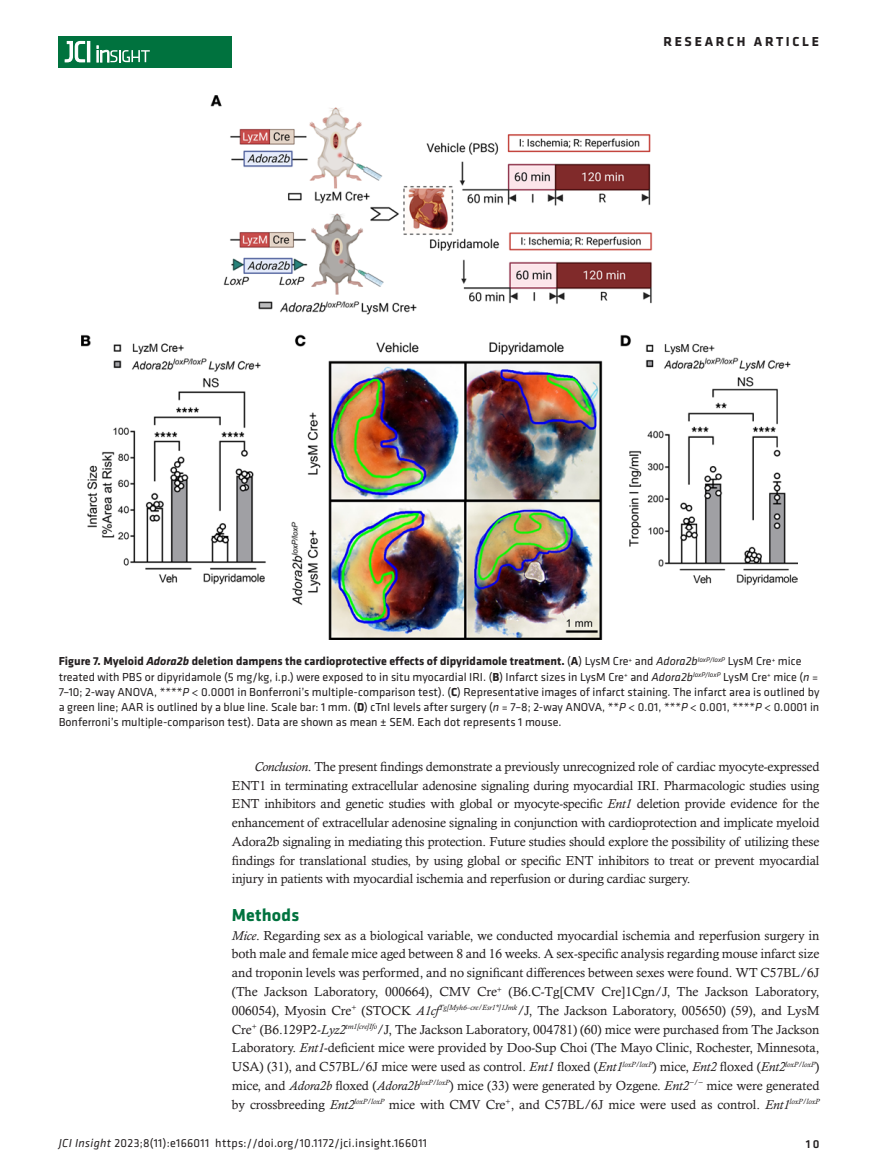
<style>
.page{position:relative;width:878px;height:1175px;background:#fff}
.page>*{position:absolute;margin:0;border:0;box-sizing:border-box;transform-origin:0 0}
.t1{font:700 18px "Klavika";letter-spacing:.01em;color:#00723e}
.t2{font:700 13.5px "Klavika Basic";letter-spacing:.2em;color:#231f20}
.t3{font:13.2px/18.8px "Calisto MT Std";letter-spacing:-.005em;color:#231f20;text-align:justify}
.t4{font:12px/15px "Klavika Basic";color:#231f20}
.t5{font:12px "Klavika Basic";letter-spacing:.025em;color:#231f20}
.t6{font:500 12px "Klavika Basic";color:#231f20}
.s1{font-weight:700}
.s2{font-weight:700;font-style:italic}
.s3{font-style:italic}
</style>
<div class="page">
<div style="left:59px;top:36px;width:173px;height:31px;background:#00723e"></div>
<hr style="left:87px;top:41px;width:3px;height:21px;background:#fff">
<svg style="left:64px;top:41px;width:21px;height:22px"></svg>
<svg style="left:97px;top:46px;width:53px;height:16px"></svg>
<img style="left:81px;top:96px;width:716px;height:543px">
<p class="t2" style="left:663px;top:32px;width:157px">RESEARCH ARTICLE</p>
<p class="t4" style="left:59px;top:653px;width:762px"><span class="s1">Figure 7. Myeloid</span> <span class="s2">Adora2b</span> <span class="s1">deletion dampens the cardioprotective effects of dipyridamole treatment.</span> (<span class="s1">A</span>) LysM Cre<sup>+</sup> and <span class="s3">Adora2b</span><sup>loxP/loxP</sup> LysM Cre<sup>+</sup> mice treated with PBS or dipyridamole (5 mg/kg, i.p.) were exposed to in situ myocardial IRI. (<span class="s1">B</span>) Infarct sizes in LysM Cre<sup>+</sup> and <span class="s3">Adora2b</span><sup>loxP/loxP</sup> LysM Cre<sup>+</sup> mice (<span class="s3">n</span> = 7–10; 2-way ANOVA, ****<span class="s3">P</span> &lt; 0.0001 in Bonferroni’s multiple-comparison test). (<span class="s1">C</span>) Representative images of infarct staining. The infarct area is outlined by a green line; AAR is outlined by a blue line. Scale bar: 1 mm. (<span class="s1">D</span>) cTnI levels after surgery (<span class="s3">n</span> = 7–8; 2-way ANOVA, **<span class="s3">P</span> &lt; 0.01, ***<span class="s3">P</span> &lt; 0.001, ****<span class="s3">P</span> &lt; 0.0001 in Bonferroni’s multiple-comparison test). Data are shown as mean ± SEM. Each dot represents 1 mouse.</p>
<p class="t3" style="left:232px;top:757px;width:589px;text-indent:22px"><span class="s3">Conclusion</span>. The present findings demonstrate a previously unrecognized role of cardiac myocyte-expressed ENT1 in terminating extracellular adenosine signaling during myocardial IRI. Pharmacologic studies using ENT inhibitors and genetic studies with global or myocyte-specific <span class="s3">Ent1</span> deletion provide evidence for the enhancement of extracellular adenosine signaling in conjunction with cardioprotection and implicate myeloid Adora2b signaling in mediating this protection. Future studies should explore the possibility of utilizing these findings for translational studies, by using global or specific ENT inhibitors to treat or prevent myocardial injury in patients with myocardial ischemia and reperfusion or during cardiac surgery.</p>
<h1 class="t1" style="left:232px;top:902px;width:69px">Methods</h1>
<p class="t3" style="left:232px;top:925px;width:589px"><span class="s3">Mice</span>. Regarding sex as a biological variable, we conducted myocardial ischemia and reperfusion surgery in both male and female mice aged between 8 and 16 weeks. A sex-specific analysis regarding mouse infarct size and troponin levels was performed, and no significant differences between sexes were found. WT C57BL/6J (The Jackson Laboratory, 000664), CMV Cre<sup>+</sup> (B6.C-Tg[CMV Cre]1Cgn/J, The Jackson Laboratory, 006054), Myosin Cre<sup>+</sup> (STOCK <span class="s3">A1cf</span><sup>Tg[Myh6–cre/Esr1*]1Jmk</sup><span class="s3">/</span>J, The Jackson Laboratory, 005650) (59), and LysM Cre<sup>+</sup> (B6.129P2-<span class="s3">Lyz2</span><sup>tm1[cre]Ifo</sup>/J, The Jackson Laboratory, 004781) (60) mice were purchased from The Jackson Laboratory. <span class="s3">Ent1</span>-deficient mice were provided by Doo-Sup Choi (The Mayo Clinic, Rochester, Minnesota, USA) (31), and C57BL/6J mice were used as control. <span class="s3">Ent1</span> floxed (<span class="s3">Ent1</span><sup>loxP/loxP</sup>) mice, <span class="s3">Ent2</span> floxed (<span class="s3">Ent2</span><sup>loxP/loxP</sup>) mice, and <span class="s3">Adora2b</span> floxed (<span class="s3">Adora2b</span><sup>loxP/loxP</sup>) mice (33) were generated by Ozgene. <span class="s3">Ent2</span><sup>−/−</sup> mice were generated by crossbreeding <span class="s3">Ent2</span><sup>loxP/loxP</sup> mice with CMV Cre<sup>+</sup>, and C57BL/6J mice were used as control. <span class="s3">Ent1</span><sup>loxP/loxP</sup></p>
<p class="t5" style="left:59px;top:1135px;width:369px"><span class="s3">JCI Insight</span> 2023;8(11):e166011 https://doi.org/10.1172/jci.insight.166011</p>
<p class="t6" style="left:805px;top:1135px;width:15px">10</p>
</div>
